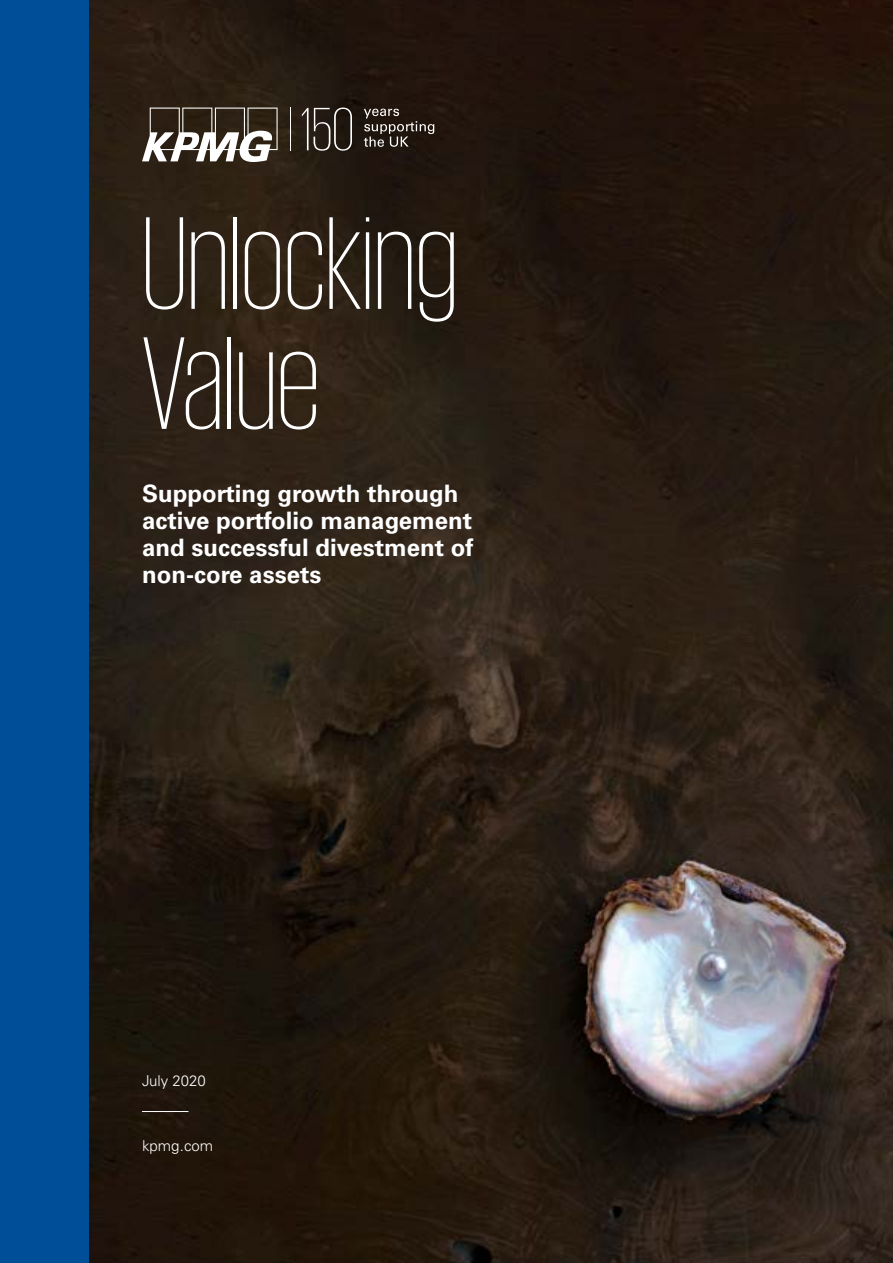
<style>
.page{position:relative;width:893px;height:1263px;background:#fff}
.page>*{position:absolute;margin:0;border:0;box-sizing:border-box;transform-origin:0 0}
.t1{font:200 135px/120px "KPMG";color:#fff}
.t2{font:700 24px/27px "Univers LT Std";color:#fff}
.t3{font:300 15px "Univers LT Std";color:#fff}
</style>
<div class="page">
<img style="left:89px;top:0;width:804px;height:1263px">
<svg style="left:142px;top:108px;width:136px;height:54px"></svg>
<svg style="left:302px;top:108px;width:50px;height:43px;background:#4a423b"></svg>
<hr style="left:290px;top:108px;width:1px;height:43px;background:#fff">
<svg style="left:364px;top:109px;width:70px;height:38px;background:#453b34"></svg>
<div style="left:0;top:0;width:89px;height:1263px;background:#004e98"></div>
<hr style="left:142px;top:1111px;width:46px;height:1px;background:#fff">
<h1 class="t1" style="left:142px;top:200px;width:317px">Unlocking<br>Value</h1>
<p class="t2" style="left:142px;top:481px;width:333px">Supporting growth through active portfolio management and successful divestment of non-core assets</p>
<p class="t3" style="left:142px;top:1071px;width:65px">July 2020</p>
<p class="t3" style="left:142px;top:1136px;width:73px">kpmg.com</p>
</div>
